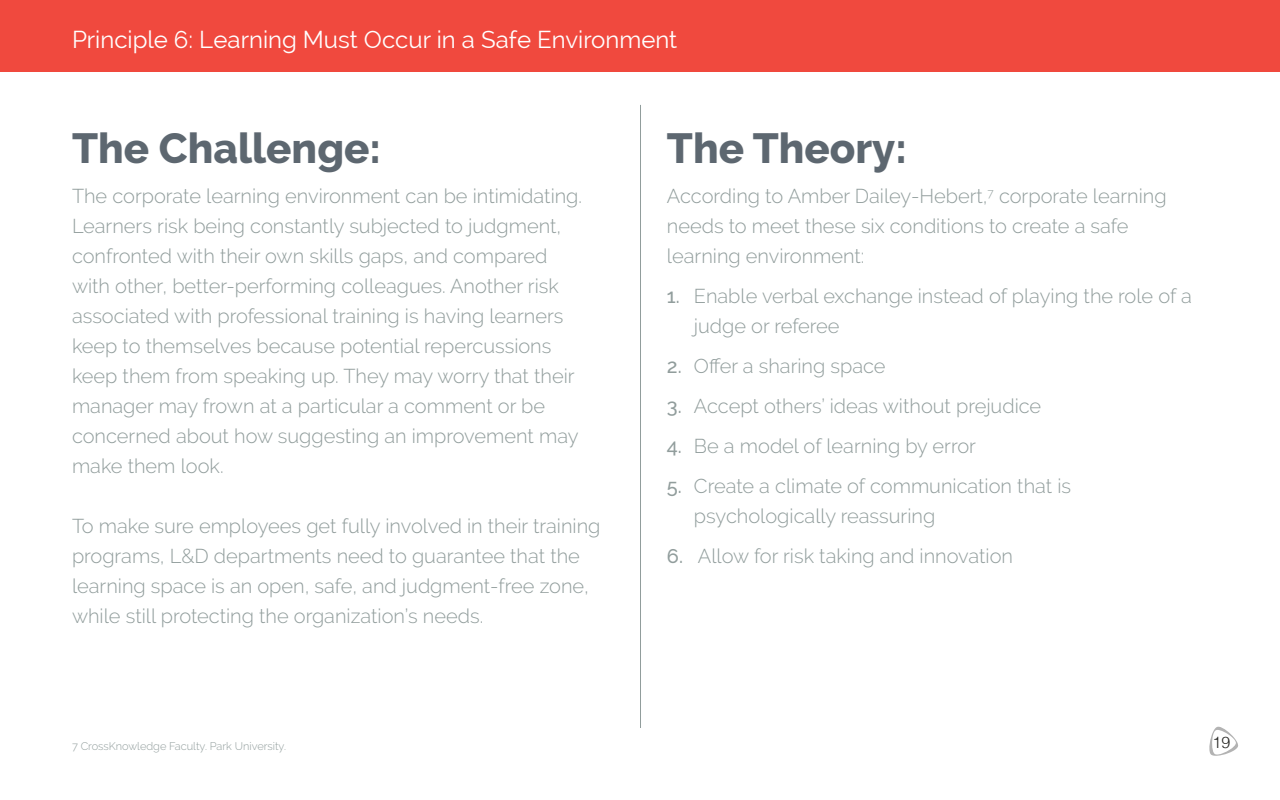
<style>
.page{position:relative;width:1280px;height:800px;background:#fff}
.page>*{position:absolute;margin:0;border:0;box-sizing:border-box;transform-origin:0 0}
.t1{font:800 42px "Raleway";color:#5d6770}
.t2{font:24px "Raleway";color:#fff}
.t3{font:300 20px/30px "Raleway";color:#919d9c}
.t4{font:300 16px "Helvetica";color:#22221f}
.t5{font:300 11px "Raleway";color:#919d9c}
.s1{font-weight:500}
</style>
<div class="page">
<svg style="left:1209px;top:727px;width:29px;height:29px"></svg>
<div style="left:0;top:0;width:1280px;height:72px;background:#f0493e"></div>
<hr style="left:640px;top:105px;width:1px;height:623px;background:#919d9c">
<p class="t2" style="left:72px;top:25px;width:607px">Principle 6: Learning Must Occur in a Safe Environment</p>
<h1 class="t1" style="left:72px;top:125px;width:311px">The Challenge:</h1>
<p class="t3" style="left:72px;top:181px;width:512px">The corporate learning environment can be intimidating.<br>Learners risk being constantly subjected to judgment, confronted with their own skills gaps, and compared with other, better-performing colleagues. Another risk associated with professional training is having learners keep to themselves because potential repercussions keep them from speaking up. They may worry that their manager may frown at a particular a comment or be concerned about how suggesting an improvement may make them look.</p>
<p class="t3" style="left:72px;top:511px;width:530px">To make sure employees get fully involved in their training programs, L&amp;D departments need to guarantee that the learning space is an open, safe, and judgment-free zone, while still protecting the organization’s needs.</p>
<h1 class="t1" style="left:667px;top:125px;width:242px">The Theory:</h1>
<p class="t3" style="left:667px;top:181px;width:501px">According to Amber Dailey-Hebert,<sup>7</sup> corporate learning needs to meet these six conditions to create a safe learning environment:</p>
<p class="t3" style="left:694px;top:281px;width:499px;text-indent:-27px"><span class="s1">1.</span> Enable verbal exchange instead of playing the role of a judge or referee</p>
<p class="t3" style="left:667px;top:351px;width:220px"><span class="s1">2.</span> Offer a sharing space</p>
<p class="t3" style="left:667px;top:391px;width:376px"><span class="s1">3.</span> Accept others’ ideas without prejudice</p>
<p class="t3" style="left:667px;top:431px;width:311px"><span class="s1">4.</span> Be a model of learning by error</p>
<p class="t3" style="left:694px;top:471px;width:379px;text-indent:-27px"><span class="s1">5.</span> Create a climate of communication that is psychologically reassuring</p>
<p class="t3" style="left:667px;top:541px;width:348px"><span class="s1">6.</span> Allow for risk taking and innovation</p>
<p class="t5" style="left:72px;top:740px;width:215px">7 CrossKnowledge Faculty. Park University.</p>
<p class="t4" style="left:1213px;top:728px;width:19px">19</p>
</div>
